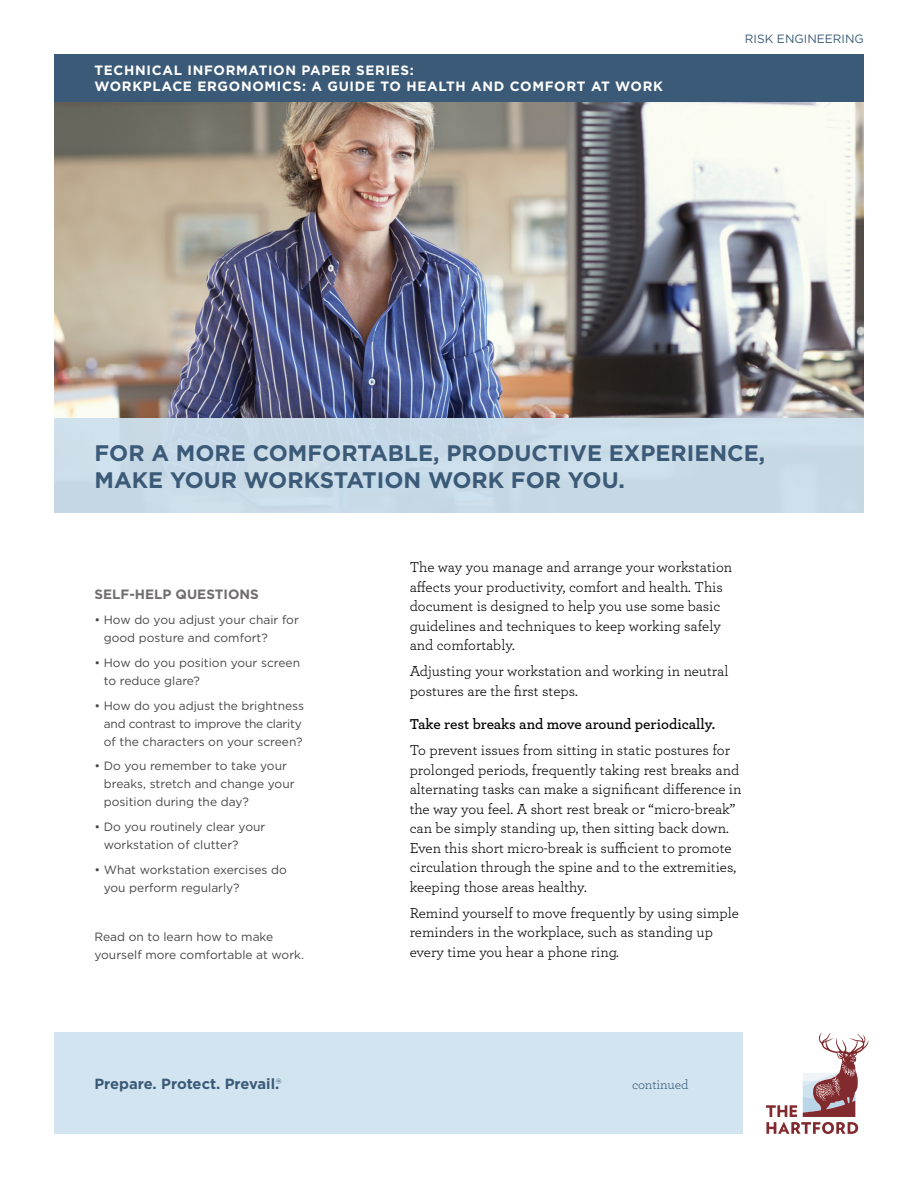
<style>
.page{position:relative;width:918px;height:1188px;background:#fff}
.page>*{position:absolute;margin:0;border:0;box-sizing:border-box;transform-origin:0 0}
.t1{font:700 22.5px/27px "Gotham";color:#3b5a78}
.t2{font:15px/19.5px "Archer";color:#000}
.t3{font:600 15px "Archer";letter-spacing:-.01em;color:#000}
.t4{font:700 14.7px "Gotham";color:#3b5a78}
.t5{font:700 13.5px/16.2px "Gotham";letter-spacing:.05em;color:#fff}
.t6{font:700 13.5px "Gotham";color:#706d6d}
.t7{font:13.5px "Archer";letter-spacing:-.01em;color:#3b5a78}
.t8{font:12px/18px "Gotham";color:#474748}
.t9{font:12px "Gotham";color:#3b5a78}
.s1{font-weight:400}
</style>
<div class="page">
<img style="left:54px;top:101px;width:810px;height:317px">
<div style="left:54px;top:54px;width:810px;height:47px;background:#3b5a78"></div>
<svg style="left:766px;top:1033px;width:102px;height:101px"></svg>
<div style="left:54px;top:1033px;width:688px;height:101px;background:#cee1ee"></div>
<div style="left:54px;top:418px;width:810px;height:95px;background:#c8dae7"></div>
<p class="t5" style="left:94px;top:62px;width:570px">TECHNICAL INFORMATION PAPER SERIES:<br>WORKPLACE ERGONOMICS: A GUIDE TO HEALTH AND COMFORT AT WORK</p>
<p class="t9" style="left:745px;top:31px;width:121px">RISK ENGINEERING</p>
<h1 class="t1" style="left:94px;top:440px;width:672px">FOR A MORE COMFORTABLE, PRODUCTIVE EXPERIENCE,<br>MAKE YOUR WORKSTATION WORK FOR YOU.</h1>
<p class="t6" style="left:94px;top:586px;width:166px">SELF-HELP QUESTIONS</p>
<p class="t8" style="left:104px;top:611px;width:197px;text-indent:-9px">• How do you adjust your chair for good posture and comfort?</p>
<p class="t8" style="left:104px;top:653px;width:198px;text-indent:-9px">• How do you position your screen to reduce glare?</p>
<p class="t8" style="left:104px;top:696px;width:202px;text-indent:-9px">• How do you adjust the brightness and contrast to improve the clarity of the characters on your screen?</p>
<p class="t8" style="left:104px;top:757px;width:192px;text-indent:-9px">• Do you remember to take your breaks, stretch and change your position during the day?</p>
<p class="t8" style="left:104px;top:818px;width:163px;text-indent:-9px">• Do you routinely clear your workstation of clutter?</p>
<p class="t8" style="left:104px;top:860px;width:184px;text-indent:-9px">• What workstation exercises do you perform regularly?</p>
<p class="t8" style="left:94px;top:928px;width:211px">Read on to learn how to make yourself more comfortable at work.</p>
<p class="t2" style="left:410px;top:557px;width:324px">The way you manage and arrange your workstation affects your productivity, comfort and health. This document is designed to help you use some basic guidelines and techniques to keep working safely and comfortably.</p>
<p class="t2" style="left:410px;top:661px;width:320px">Adjusting your workstation and working in neutral postures are the first steps.</p>
<p class="t3" style="left:410px;top:713px;width:307px">Take rest breaks and move around periodically.</p>
<p class="t2" style="left:410px;top:740px;width:333px">To prevent issues from sitting in static postures for prolonged periods, frequently taking rest breaks and alternating tasks can make a significant difference in the way you feel. A short rest break or “micro-break” can be simply standing up, then sitting back down.<br>Even this short micro-break is sufficient to promote circulation through the spine and to the extremities, keeping those areas healthy.</p>
<p class="t2" style="left:410px;top:903px;width:331px">Remind yourself to move frequently by using simple reminders in the workplace, such as standing up every time you hear a phone ring.</p>
<p class="t4" style="left:94px;top:1074px;width:189px">Prepare. Protect. Prevail.<span class="s1">®</span></p>
<p class="t7" style="left:632px;top:1075px;width:58px">continued</p>
</div>
